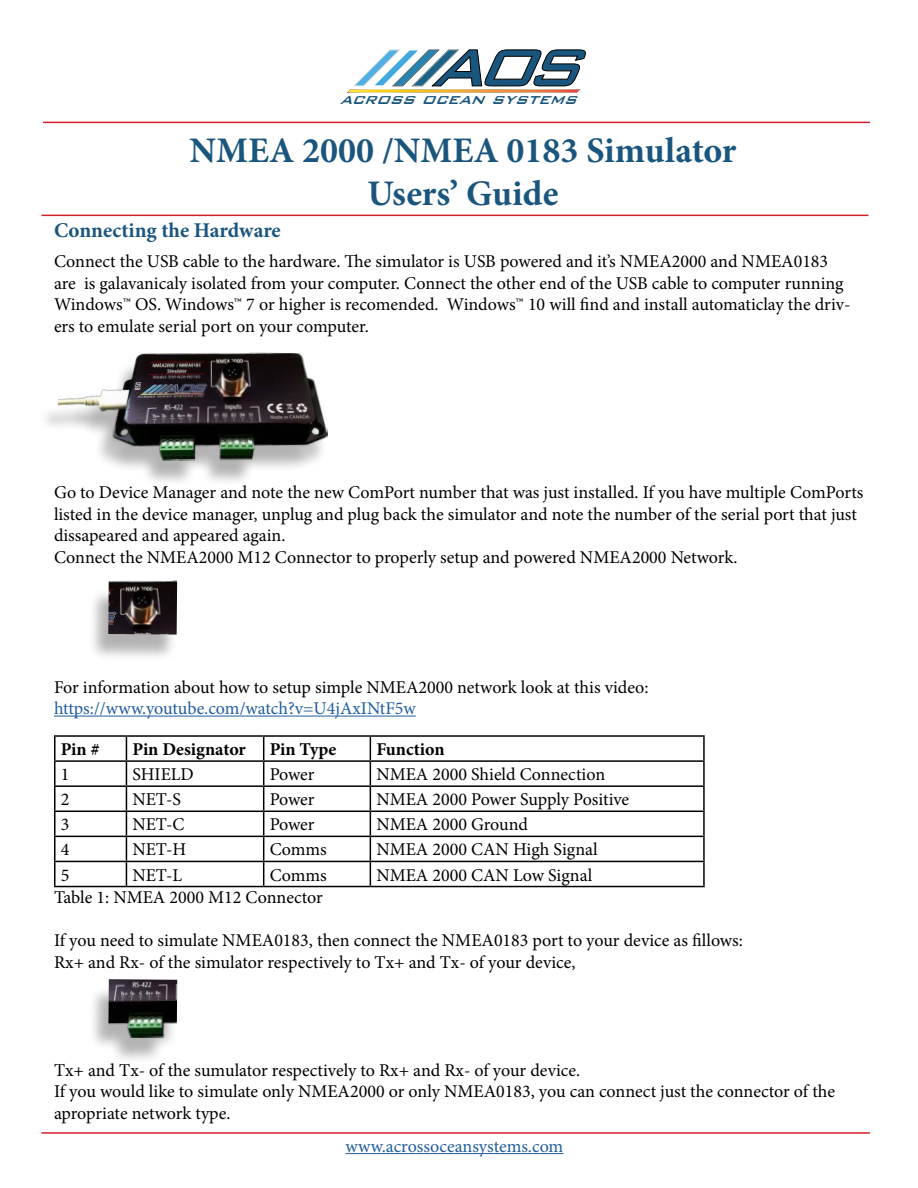
<style>
.page{position:relative;width:918px;height:1188px;background:#fff}
.page>*{position:absolute;margin:0;border:0;box-sizing:border-box;transform-origin:0 0}
.t1{font:700 36px/43.2px "Minion Pro";color:#1a557e;text-align:center}
.t2{font:700 21px "Minion Pro";color:#1a557e}
.t3{font:italic 500 18.75px "Bank Gothic";color:#1a557e}
.t4{font:18px/21.6px "Minion Pro";color:#000}
.t5{font:18px "Minion Pro";color:#205d9e}
.t6{font:700 18px "Minion Pro";color:#000}
</style>
<div class="page">
<hr style="left:346px;top:1153px;width:217px;height:1px;background:#205d9e">
<hr style="left:41px;top:1132px;width:829px;height:2px;background:#d12229">
<hr style="left:54px;top:716px;width:362px;height:1px;background:#205d9e">
<hr style="left:54px;top:735px;width:72px;height:2px;background:#000">
<hr style="left:54px;top:737px;width:2px;height:23px;background:#000">
<hr style="left:126px;top:735px;width:138px;height:2px;background:#000">
<hr style="left:264px;top:735px;width:106px;height:2px;background:#000">
<hr style="left:370px;top:735px;width:335px;height:2px;background:#000">
<hr style="left:703px;top:737px;width:2px;height:23px;background:#000">
<hr style="left:54px;top:760px;width:72px;height:2px;background:#000">
<hr style="left:54px;top:762px;width:2px;height:23px;background:#000">
<hr style="left:126px;top:760px;width:138px;height:2px;background:#000">
<hr style="left:264px;top:760px;width:106px;height:2px;background:#000">
<hr style="left:370px;top:760px;width:335px;height:2px;background:#000">
<hr style="left:703px;top:762px;width:2px;height:23px;background:#000">
<hr style="left:54px;top:785px;width:72px;height:2px;background:#000">
<hr style="left:54px;top:787px;width:2px;height:24px;background:#000">
<hr style="left:126px;top:785px;width:138px;height:2px;background:#000">
<hr style="left:264px;top:785px;width:106px;height:2px;background:#000">
<hr style="left:370px;top:785px;width:335px;height:2px;background:#000">
<hr style="left:703px;top:787px;width:2px;height:24px;background:#000">
<hr style="left:54px;top:811px;width:72px;height:1px;background:#000">
<hr style="left:54px;top:812px;width:2px;height:24px;background:#000">
<hr style="left:126px;top:811px;width:138px;height:1px;background:#000">
<hr style="left:264px;top:811px;width:106px;height:1px;background:#000">
<hr style="left:370px;top:811px;width:335px;height:1px;background:#000">
<hr style="left:703px;top:812px;width:2px;height:24px;background:#000">
<hr style="left:54px;top:836px;width:72px;height:1px;background:#000">
<hr style="left:54px;top:837px;width:2px;height:24px;background:#000">
<hr style="left:126px;top:836px;width:138px;height:1px;background:#000">
<hr style="left:264px;top:836px;width:106px;height:1px;background:#000">
<hr style="left:370px;top:836px;width:335px;height:1px;background:#000">
<hr style="left:703px;top:837px;width:2px;height:24px;background:#000">
<hr style="left:54px;top:861px;width:72px;height:1px;background:#000">
<hr style="left:54px;top:862px;width:2px;height:24px;background:#000">
<hr style="left:126px;top:861px;width:138px;height:1px;background:#000">
<svg style="left:126px;top:737px;width:1px;height:149px"></svg>
<hr style="left:264px;top:861px;width:106px;height:1px;background:#000">
<svg style="left:263px;top:737px;width:1px;height:149px"></svg>
<hr style="left:370px;top:861px;width:335px;height:1px;background:#000">
<svg style="left:370px;top:737px;width:1px;height:149px"></svg>
<hr style="left:703px;top:862px;width:2px;height:24px;background:#000">
<hr style="left:54px;top:886px;width:72px;height:1px;background:#000">
<hr style="left:126px;top:886px;width:138px;height:1px;background:#000">
<hr style="left:264px;top:886px;width:106px;height:1px;background:#000">
<hr style="left:370px;top:886px;width:335px;height:1px;background:#000">
<div style="left:38px;top:359px;width:290px;height:128px;background:#000;opacity:.3"></div>
<img style="left:57px;top:352px;width:271px;height:110px">
<div style="left:87px;top:588px;width:91px;height:74px;background:#000;opacity:.3"></div>
<img style="left:108px;top:580px;width:69px;height:55px">
<div style="left:88px;top:985px;width:90px;height:80px;background:#000;opacity:.3"></div>
<img style="left:108px;top:979px;width:69px;height:59px">
<svg style="left:353px;top:49px;width:233px;height:38px"></svg>
<img style="left:347px;top:89px;width:234px;height:4px">
<hr style="left:41px;top:215px;width:827px;height:1px;background:#d12229">
<hr style="left:43px;top:122px;width:827px;height:1px;background:#d12229">
<p class="t3" style="left:340px;top:87px;width:245px">across ocean systems</p>
<h1 class="t1" style="left:190px;top:132px;width:548px">NMEA 2000 /NMEA 0183 Simulator<br>Users’ Guide</h1>
<p class="t2" style="left:54px;top:222px;width:228px">Connecting the Hardware</p>
<p class="t4" style="left:54px;top:252px;width:798px">Connect the USB cable to the hardware. The simulator is USB powered and it’s NMEA2000 and NMEA0183 are is galavanicaly isolated from your computer. Connect the other end of the USB cable to computer running Windows™ OS. Windows™ 7 or higher is recomended. Windows™ 10 will find and install automaticlay the driv&shy;ers to emulate serial port on your computer.</p>
<p class="t4" style="left:54px;top:483px;width:811px">Go to Device Manager and note the new ComPort number that was just installed. If you have multiple ComPorts listed in the device manager, unplug and plug back the simulator and note the number of the serial port that just dissapeared and appeared again.<br>Connect the NMEA2000 M12 Connector to properly setup and powered NMEA2000 Network.</p>
<p class="t4" style="left:54px;top:678px;width:596px">For information about how to setup simple NMEA2000 network look at this video:</p>
<p class="t5" style="left:54px;top:701px;width:363px">https://www.youtube.com/watch?v=U4jAxINtF5w</p>
<p class="t6" style="left:61px;top:742px;width:40px">Pin #</p>
<p class="t6" style="left:132px;top:742px;width:115px">Pin Designator</p>
<p class="t6" style="left:270px;top:742px;width:68px">Pin Type</p>
<p class="t6" style="left:376px;top:742px;width:70px">Function</p>
<p class="t4" style="left:61px;top:765px;width:10px">1</p>
<p class="t4" style="left:132px;top:765px;width:63px">SHIELD</p>
<p class="t4" style="left:270px;top:765px;width:46px">Power</p>
<p class="t4" style="left:376px;top:765px;width:230px">NMEA 2000 Shield Connection</p>
<p class="t4" style="left:61px;top:790px;width:10px">2</p>
<p class="t4" style="left:132px;top:790px;width:50px">NET-S</p>
<p class="t4" style="left:270px;top:790px;width:46px">Power</p>
<p class="t4" style="left:376px;top:790px;width:254px">NMEA 2000 Power Supply Positive</p>
<p class="t4" style="left:61px;top:815px;width:10px">3</p>
<p class="t4" style="left:132px;top:815px;width:54px">NET-C</p>
<p class="t4" style="left:270px;top:815px;width:46px">Power</p>
<p class="t4" style="left:376px;top:815px;width:153px">NMEA 2000 Ground</p>
<p class="t4" style="left:61px;top:841px;width:10px">4</p>
<p class="t4" style="left:132px;top:841px;width:55px">NET-H</p>
<p class="t4" style="left:270px;top:841px;width:59px">Comms</p>
<p class="t4" style="left:376px;top:841px;width:223px">NMEA 2000 CAN High Signal</p>
<p class="t4" style="left:61px;top:866px;width:10px">5</p>
<p class="t4" style="left:132px;top:866px;width:51px">NET-L</p>
<p class="t4" style="left:270px;top:866px;width:59px">Comms</p>
<p class="t4" style="left:376px;top:866px;width:217px">NMEA 2000 CAN Low Signal</p>
<p class="t4" style="left:54px;top:888px;width:270px">Table 1: NMEA 2000 M12 Connector</p>
<p class="t4" style="left:54px;top:931px;width:690px">If you need to simulate NMEA0183, then connect the NMEA0183 port to your device as fillows:<br>Rx+ and Rx- of the simulator respectively to Tx+ and Tx- of your device,</p>
<p class="t4" style="left:54px;top:1061px;width:783px">Tx+ and Tx- of the sumulator respectively to Rx+ and Rx- of your device.<br>If you would like to simulate only NMEA2000 or only NMEA0183, you can connect just the connector of the apropriate network type.</p>
<p class="t5" style="left:346px;top:1139px;width:219px">www.acrossoceansystems.com</p>
</div>
